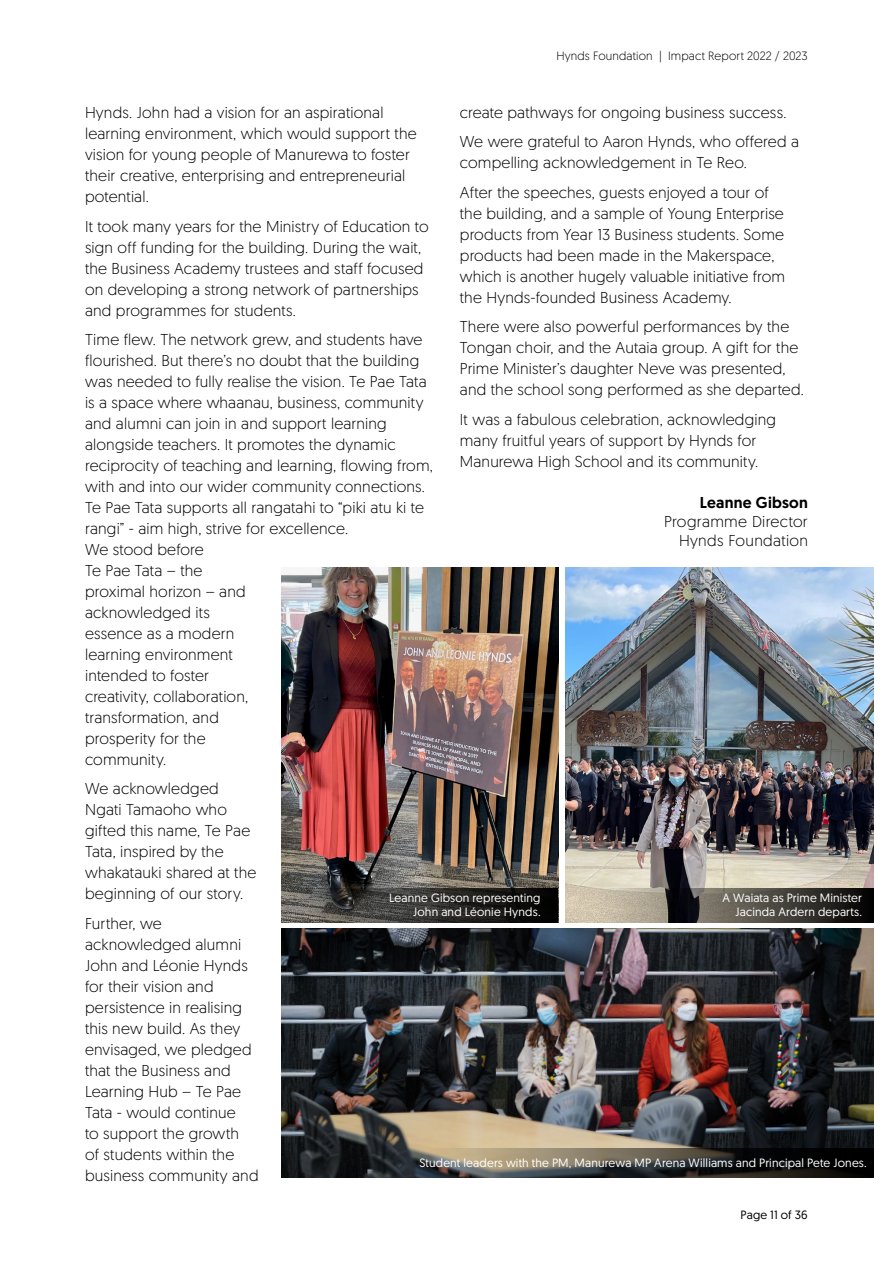
<style>
.page{position:relative;width:893px;height:1263px;background:#fff}
.page>*{position:absolute;margin:0;border:0;box-sizing:border-box;transform-origin:0 0}
.t1{font:300 15.75px/21px "Geomanist";letter-spacing:.01em;color:#000}
.t2{font:500 15.75px "Geomanist";letter-spacing:.015em;color:#000}
.t3{font:12px/14.4px "Geomanist";letter-spacing:.01em;color:#fff;text-align:right}
.t4{font:300 12px "Geomanist";letter-spacing:.015em;color:#000}
.t5{font:12px "Geomanist";letter-spacing:.01em;color:#000}
</style>
<div class="page">
<img style="left:566px;top:568px;width:308px;height:355px">
<img style="left:281px;top:929px;width:593px;height:249px">
<img style="left:281px;top:568px;width:277px;height:321px">
<svg style="left:281px;top:889px;width:277px;height:34px;background:#363532"></svg>
<svg style="left:597px;top:889px;width:277px;height:34px;background:#5b564e"></svg>
<svg style="left:425px;top:1148px;width:449px;height:30px;background:#46433b"></svg>
<p class="t4" style="left:556px;top:48px;width:253px">Hynds Foundation | Impact Report 2022 / 2023</p>
<p class="t1" style="left:460px;top:97px;width:341px;line-height:29.5px">create pathways for ongoing business success.<br>We were grateful to Aaron Hynds, who offered a</p>
<p class="t1" style="left:460px;top:148px;width:311px;line-height:29.5px">compelling acknowledgement in Te Reo.<br>After the speeches, guests enjoyed a tour of</p>
<p class="t1" style="left:460px;top:202px;width:327px">the building, and a sample of Young Enterprise products from Year 13 Business students. Some products had been made in the Makerspace, which is another hugely valuable initiative from the Hynds-founded Business Academy.</p>
<p class="t1" style="left:460px;top:316px;width:346px">There were also powerful performances by the Tongan choir, and the Autaia group. A gift for the Prime Minister’s daughter Neve was presented, and the school song performed as she departed.</p>
<p class="t1" style="left:460px;top:408px;width:318px">It was a fabulous celebration, acknowledging many fruitful years of support by Hynds for<br>Manurewa High School and its community.</p>
<p class="t2" style="left:700px;top:492px;width:110px">Leanne Gibson</p>
<p class="t1" style="left:664px;top:512px;width:145px;line-height:18.9px;text-align:right">Programme Director<br>Hynds Foundation</p>
<p class="t1" style="left:85px;top:102px;width:333px">Hynds. John had a vision for an aspirational learning environment, which would support the vision for young people of Manurewa to foster their creative, enterprising and entrepreneurial potential.</p>
<p class="t1" style="left:85px;top:215px;width:345px">It took many years for the Ministry of Education to sign off funding for the building. During the wait, the Business Academy trustees and staff focused on developing a strong network of partnerships and programmes for students.</p>
<p class="t1" style="left:85px;top:328px;width:349px">Time flew. The network grew, and students have flourished. But there’s no doubt that the building was needed to fully realise the vision. Te Pae Tata is a space where whaanau, business, community and alumni can join in and support learning alongside teachers. It promotes the dynamic reciprocity of teaching and learning, flowing from, with and into our wider community connections.<br>Te Pae Tata supports all rangatahi to “piki atu ki te rangi” - aim high, strive for excellence.<br>We stood before<br>Te Pae Tata – the<br>proximal horizon – and<br>acknowledged its<br>essence as a modern<br>learning environment<br>intended to foster<br>creativity, collaboration,<br>transformation, and<br>prosperity for the<br>community.</p>
<p class="t1" style="left:85px;top:778px;width:173px">We acknowledged<br>Ngati Tamaoho who gifted this name, Te Pae<br>Tata, inspired by the whakatauki shared at the beginning of our story.</p>
<p class="t1" style="left:85px;top:912px;width:175px">Further, we acknowledged alumni<br>John and Léonie Hynds for their vision and persistence in realising this new build. As they envisaged, we pledged that the Business and<br>Learning Hub – Te Pae<br>Tata - would continue<br>to support the growth<br>of students within the business community and</p>
<p class="t3" style="left:389px;top:890px;width:153px">Leanne Gibson representing<br>John and Léonie Hynds.</p>
<p class="t3" style="left:723px;top:890px;width:141px">A Waiata as Prime Minister<br>Jacinda Ardern departs.</p>
<p class="t3" style="left:419px;top:1155px;width:449px">Student leaders with the PM, Manurewa MP Arena Williams and Principal Pete Jones.</p>
<p class="t5" style="left:740px;top:1207px;width:69px">Page 11 of 36</p>
</div>
